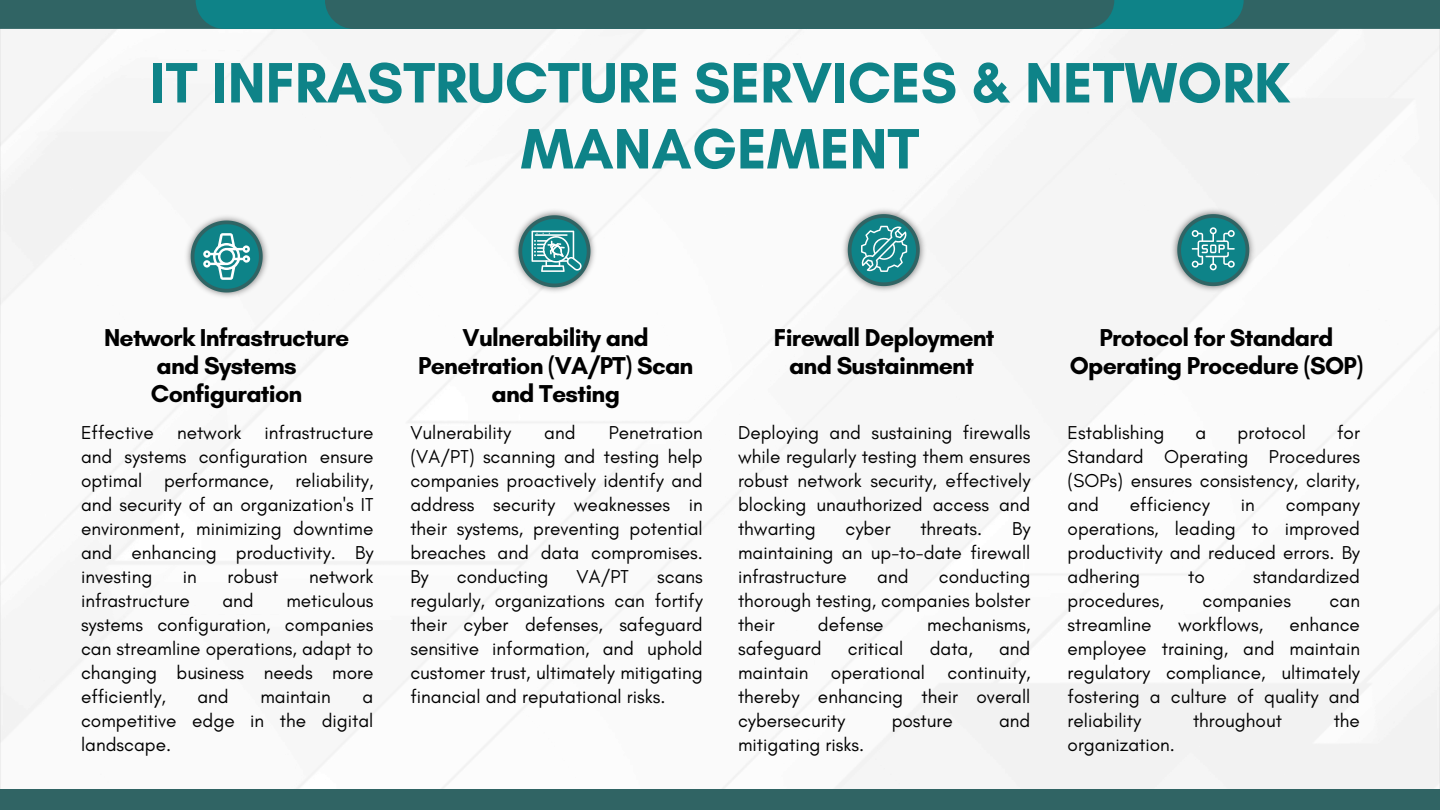
<style>
.page{position:relative;width:1440px;height:810px;background:#fff}
.page>*{position:absolute;margin:0;border:0;box-sizing:border-box;transform-origin:0 0}
.t1{font:700 58px/66px "Glacial Indifference";color:#0e8388;text-align:center}
.t2{font:700 24.9px/28px "Glacial Indifference";letter-spacing:-.03em;color:#000;text-align:center}
.t3{font:19px/24px "Glacial Indifference";color:#000;text-align:justify}
</style>
<div class="page">
<img style="left:184px;top:214px;width:85px;height:85px">
<img style="left:512px;top:209px;width:85px;height:85px">
<img style="left:841px;top:208px;width:85px;height:84px">
<img style="left:1171px;top:208px;width:85px;height:84px">
<div style="left:0;top:789px;width:1440px;height:21px;background:#306464"></div>
<svg style="left:191px;top:221px;width:72px;height:72px"></svg>
<svg style="left:518px;top:215px;width:72px;height:72px"></svg>
<svg style="left:848px;top:214px;width:72px;height:72px;background:#579ea0"></svg>
<svg style="left:1177px;top:214px;width:72px;height:72px;background:#559c9f"></svg>
<div style="left:0;top:0;width:1440px;height:29px;background:#306464"></div>
<div style="left:196px;top:0;width:1048px;height:29px;background:#0e8388"></div>
<div style="left:325px;top:0;width:789px;height:29px;background:#306464"></div>
<p class="t1" style="left:150px;top:49px;width:1141px">IT INFRASTRUCTURE SERVICES &amp; NETWORK<br>MANAGEMENT</p>
<p class="t2" style="left:104px;top:324px;width:247px">Network Infrastructure and Systems<br>Configuration</p>
<p class="t3" style="left:81px;top:420px;width:294px">Effective network infrastructure and systems configuration ensure optimal performance, reliability, and security of an organization's IT environment, minimizing downtime and enhancing productivity. By investing</p>
<p class="t3" style="left:183px;top:564px;width:16px">in</p>
<p class="t3" style="left:228px;top:564px;width:52px">robust</p>
<p class="t3" style="left:309px;top:564px;width:66px">network</p>
<p class="t3" style="left:81px;top:588px;width:110px">infrastructure</p>
<p class="t3" style="left:222px;top:588px;width:33px">and</p>
<p class="t3" style="left:81px;top:588px;width:294px;text-indent:205px">meticulous systems configuration, companies can streamline operations, adapt to changing business needs more efficiently,</p>
<p class="t3" style="left:197px;top:684px;width:33px">and</p>
<p class="t3" style="left:260px;top:684px;width:72px">maintain</p>
<p class="t3" style="left:81px;top:684px;width:294px;text-indent:282px">a competitive edge in the digital landscape.</p>
<p class="t2" style="left:418px;top:324px;width:277px">Vulnerability and<br>Penetration (VA/PT) Scan and Testing</p>
<p class="t3" style="left:410px;top:420px;width:102px">Vulnerability</p>
<p class="t3" style="left:544px;top:420px;width:33px">and</p>
<p class="t3" style="left:410px;top:420px;width:294px;text-indent:198px">Penetration (VA/PT) scanning and testing help companies proactively identify and address security weaknesses in their systems, preventing potential breaches and data compromises.<br>By</p>
<p class="t3" style="left:457px;top:564px;width:93px">conducting</p>
<p class="t3" style="left:577px;top:564px;width:54px">VA/PT</p>
<p class="t3" style="left:410px;top:564px;width:294px;text-indent:247px">scans regularly, organizations can fortify their cyber defenses, safeguard sensitive information, and uphold customer trust, ultimately mitigating financial and reputational risks.</p>
<p class="t2" style="left:774px;top:324px;width:222px">Firewall Deployment and Sustainment</p>
<p class="t3" style="left:738px;top:420px;width:294px">Deploying and sustaining firewalls while regularly testing them ensures robust network security, effectively blocking unauthorized access and thwarting</p>
<p class="t3" style="left:846px;top:516px;width:47px">cyber</p>
<p class="t3" style="left:920px;top:516px;width:63px">threats.</p>
<p class="t3" style="left:738px;top:516px;width:294px;text-indent:274px">By maintaining an up-to-date firewall infrastructure</p>
<p class="t3" style="left:738px;top:564px;width:294px;text-indent:201px">conducting thorough testing, companies bolster their</p>
<p class="t3" style="left:877px;top:564px;width:33px">and</p>
<p class="t3" style="left:818px;top:612px;width:67px">defense</p>
<p class="t3" style="left:927px;top:612px;width:105px">mechanisms,</p>
<p class="t3" style="left:738px;top:636px;width:85px">safeguard</p>
<p class="t3" style="left:848px;top:636px;width:57px">critical</p>
<p class="t3" style="left:930px;top:636px;width:45px">data,</p>
<p class="t3" style="left:738px;top:636px;width:294px;text-indent:261px">and maintain operational continuity, thereby enhancing their overall cybersecurity</p>
<p class="t3" style="left:892px;top:708px;width:63px">posture</p>
<p class="t3" style="left:999px;top:708px;width:33px">and</p>
<p class="t3" style="left:738px;top:732px;width:128px">mitigating risks.</p>
<p class="t2" style="left:1070px;top:324px;width:295px">Protocol for Standard<br>Operating Procedure (SOP)</p>
<p class="t3" style="left:1068px;top:420px;width:294px;text-indent:270px">for Standard Operating Procedures (SOPs) ensures consistency, clarity, and</p>
<p class="t3" style="left:1068px;top:420px;width:98px">Establishing</p>
<p class="t3" style="left:1196px;top:420px;width:12px">a</p>
<p class="t3" style="left:1238px;top:420px;width:70px">protocol</p>
<p class="t3" style="left:1130px;top:492px;width:81px">efficiency</p>
<p class="t3" style="left:1241px;top:492px;width:16px">in</p>
<p class="t3" style="left:1068px;top:492px;width:294px;text-indent:218px">company operations, leading to improved productivity and reduced errors. By adhering</p>
<p class="t3" style="left:1188px;top:564px;width:18px">to</p>
<p class="t3" style="left:1253px;top:564px;width:108px">standardized</p>
<p class="t3" style="left:1068px;top:588px;width:98px">procedures,</p>
<p class="t3" style="left:1202px;top:588px;width:90px">companies</p>
<p class="t3" style="left:1330px;top:588px;width:32px">can</p>
<p class="t3" style="left:1068px;top:612px;width:86px">streamline</p>
<p class="t3" style="left:1178px;top:612px;width:87px">workflows,</p>
<p class="t3" style="left:1068px;top:612px;width:294px;text-indent:222px">enhance employee training, and maintain regulatory compliance, ultimately fostering a culture of quality and reliability</p>
<p class="t3" style="left:1193px;top:708px;width:90px">throughout</p>
<p class="t3" style="left:1334px;top:708px;width:28px">the</p>
<p class="t3" style="left:1068px;top:732px;width:109px">organization.</p>
</div>
